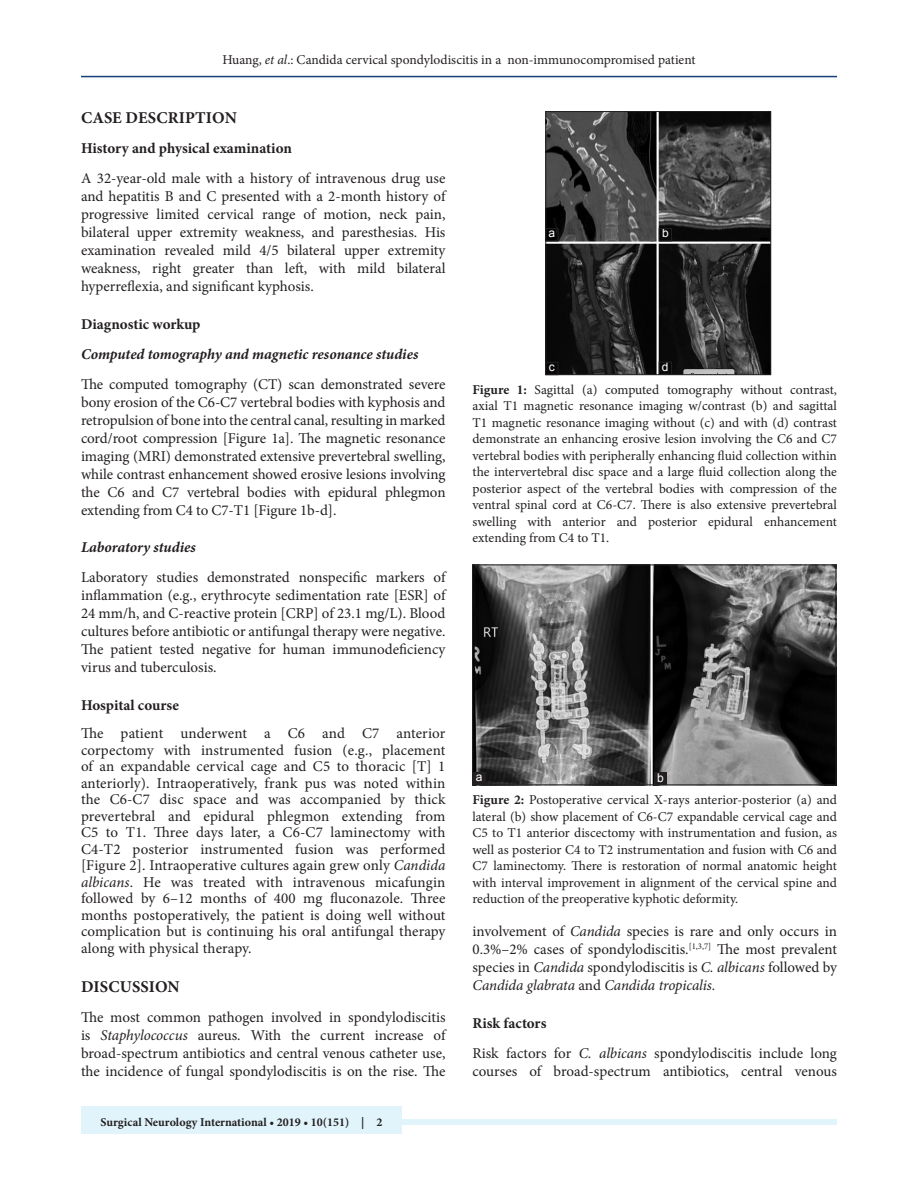
<style>
.page{position:relative;width:918px;height:1188px;background:#fff}
.page>*{position:absolute;margin:0;border:0;box-sizing:border-box;transform-origin:0 0}
.t1{font:700 16.5px "Minion Pro";letter-spacing:.01em;color:#231f20}
.TX{font:15px/18px "Minion Pro";color:#231f20;text-align:justify}
.H2_No_Above_Space{font:700 15px "Minion Pro";color:#231f20}
.H3_No_Above_Space{font:italic 700 15px "Minion Pro";letter-spacing:-.005em;color:#231f20}
.FGC{font:13.5px/16.5px "Minion Pro";color:#231f20;text-align:justify}
.JF{font:700 12px "Minion Pro";color:#231f20}
.LABEL{font:12px "Arial";color:#fff}
.s1{font-style:italic}
.s2{font-weight:700}
</style>
<div class="page">
<hr style="left:81px;top:76px;width:756px;height:1px;background:#164077">
<div style="left:81px;top:1119px;width:756px;height:6px;background:#e1f4fc"></div>
<div style="left:81px;top:1106px;width:320px;height:28px;background:#e1f4fc"></div>
<img style="left:474px;top:567px;width:360px;height:216px">
<div style="left:472px;top:565px;width:364px;height:220px;border:1px solid #231f20"></div>
<div style="left:473px;top:772px;width:13px;height:13px;background:#231f20"></div>
<div style="left:654px;top:772px;width:13px;height:12px;background:#231f20"></div>
<img style="left:548px;top:113px;width:221px;height:260px">
<div style="left:546px;top:111px;width:225px;height:264px;border:1px solid #231f20"></div>
<div style="left:546px;top:228px;width:12px;height:13px;border:1px solid #231f20"></div>
<div style="left:659px;top:228px;width:13px;height:13px;border:1px solid #231f20"></div>
<div style="left:545px;top:362px;width:13px;height:13px;border:1px solid #231f20"></div>
<div style="left:659px;top:362px;width:13px;height:13px;border:1px solid #231f20"></div>
<p class="FGC" style="left:222px;top:51px;width:475px">Huang, <span class="s1">et al</span>.: Candida cervical spondylodiscitis in a non-immunocompromised patient</p>
<h1 class="t1" style="left:81px;top:106px;width:157px">CASE DESCRIPTION</h1>
<p class="H2_No_Above_Space" style="left:81px;top:138px;width:212px">History and physical examination</p>
<p class="TX" style="left:81px;top:170px;width:366px">A 32-year-old male with a history of intravenous drug use and hepatitis B and C presented with a 2-month history of progressive limited cervical range of motion, neck pain, bilateral upper extremity weakness, and paresthesias. His examination revealed mild 4/5 bilateral upper extremity weakness, right greater than left, with mild bilateral hyperreflexia, and significant kyphosis.</p>
<h2 class="H2_No_Above_Space" style="left:81px;top:314px;width:121px">Diagnostic workup</h2>
<p class="H3_No_Above_Space" style="left:81px;top:343px;width:339px">Computed tomography and magnetic resonance studies</p>
<p class="TX" style="left:81px;top:375px;width:366px">The computed tomography (CT) scan demonstrated severe bony erosion of the C6-C7 vertebral bodies with kyphosis and retropulsion of bone into the central canal, resulting in marked cord/root compression [Figure 1a]. The magnetic resonance imaging (MRI) demonstrated extensive prevertebral swelling, while contrast enhancement showed erosive lesions involving the C6 and C7 vertebral bodies with epidural phlegmon extending from C4 to C7-T1 [Figure 1b-d].</p>
<h3 class="H3_No_Above_Space" style="left:81px;top:537px;width:116px">Laboratory studies</h3>
<p class="TX" style="left:81px;top:569px;width:366px">Laboratory studies demonstrated nonspecific markers of inflammation (e.g., erythrocyte sedimentation rate [ESR] of 24 mm/h, and C-reactive protein [CRP] of 23.1 mg/L). Blood cultures before antibiotic or antifungal therapy were negative.<br>The patient tested negative for human immunodeficiency virus and tuberculosis.</p>
<h2 class="H2_No_Above_Space" style="left:81px;top:695px;width:99px">Hospital course</h2>
<p class="TX" style="left:81px;top:725px;width:366px;line-height:16.5px">The patient underwent a C6 and C7 anterior corpectomy with instrumented fusion (e.g., placement of an expandable cervical cage and C5 to thoracic [T] 1 anteriorly). Intraoperatively, frank pus was noted within the C6-C7 disc space and was accompanied by thick prevertebral and epidural phlegmon extending from C5 to T1. Three days later, a C6-C7 laminectomy with C4-T2 posterior instrumented fusion was performed [Figure 2]. Intraoperative cultures again grew only <span class="s1">Candida albicans</span>. He was treated with intravenous micafungin followed by 6–12 months of 400 mg fluconazole. Three months postoperatively, the patient is doing well without complication but is continuing his oral antifungal therapy along with physical therapy.</p>
<h1 class="t1" style="left:81px;top:975px;width:100px">DISCUSSION</h1>
<p class="TX" style="left:81px;top:1008px;width:366px">The most common pathogen involved in spondylodiscitis is <span class="s1">Staphylococcus</span> aureus. With the current increase of broad-spectrum antibiotics and central venous catheter use, the incidence of fungal spondylodiscitis is on the rise. The</p>
<p class="JF" style="left:100px;top:1113px;width:284px">Surgical Neurology International • 2019 • 10(151) | 2</p>
<p class="LABEL" style="left:549px;top:225px;width:8px">a</p>
<p class="LABEL" style="left:662px;top:225px;width:8px">b</p>
<p class="LABEL" style="left:549px;top:359px;width:7px">c</p>
<p class="LABEL" style="left:662px;top:359px;width:8px">d</p>
<p class="FGC" style="left:472px;top:381px;width:366px"><span class="s2">Figure 1:</span> Sagittal (a) computed tomography without contrast, axial T1 magnetic resonance imaging w/contrast (b) and sagittal T1 magnetic resonance imaging without (c) and with (d) contrast demonstrate an enhancing erosive lesion involving the C6 and C7 vertebral bodies with peripherally enhancing fluid collection within the intervertebral disc space and a large fluid collection along the posterior aspect of the vertebral bodies with compression of the ventral spinal cord at C6-C7. There is also extensive prevertebral swelling with anterior and posterior epidural enhancement extending from C4 to T1.</p>
<p class="LABEL" style="left:476px;top:769px;width:8px">a</p>
<p class="LABEL" style="left:657px;top:770px;width:8px">b</p>
<p class="FGC" style="left:472px;top:792px;width:366px"><span class="s2">Figure 2:</span> Postoperative cervical X-rays anterior-posterior (a) and lateral (b) show placement of C6-C7 expandable cervical cage and C5 to T1 anterior discectomy with instrumentation and fusion, as well as posterior C4 to T2 instrumentation and fusion with C6 and C7 laminectomy. There is restoration of normal anatomic height with interval improvement in alignment of the cervical spine and reduction of the preoperative kyphotic deformity.</p>
<p class="TX" style="left:472px;top:923px;width:366px">involvement of <span class="s1">Candida</span> species is rare and only occurs in 0.3%–2% cases of spondylodiscitis.<sup>[1,3,7]</sup> The most prevalent species in <span class="s1">Candida</span> spondylodiscitis is <span class="s1">C. albicans</span> followed by <span class="s1">Candida glabrata</span> and <span class="s1">Candida tropicalis.</span></p>
<h2 class="H2_No_Above_Space" style="left:472px;top:1013px;width:75px">Risk factors</h2>
<p class="TX" style="left:472px;top:1044px;width:366px">Risk factors for <span class="s1">C. albicans</span> spondylodiscitis include long courses of broad-spectrum antibiotics, central venous</p>
</div>
